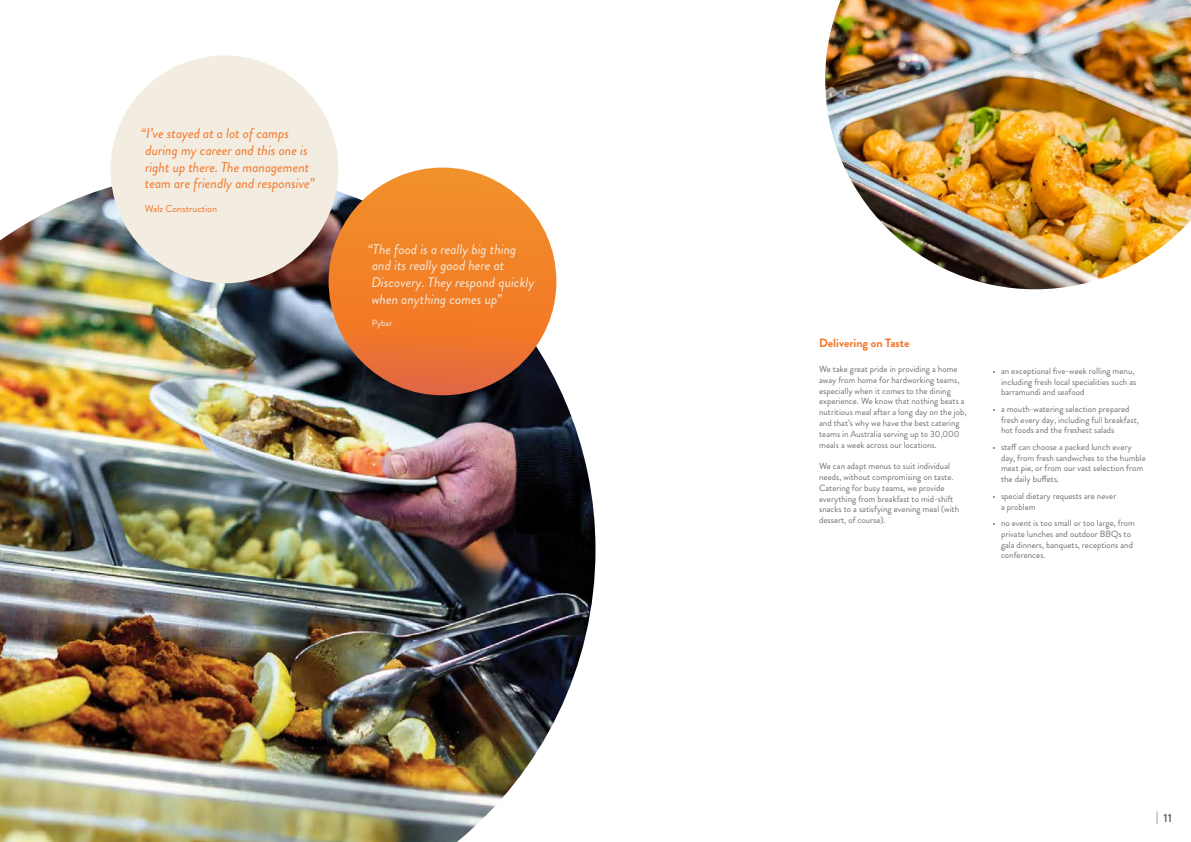
<style>
.page{position:relative;width:1191px;height:842px;background:#fff}
.page>*{position:absolute;margin:0;border:0;box-sizing:border-box;transform-origin:0 0}
.t1{font:italic 14px/16.8px "Brandon Grotesque";color:#f47424}
.t2{font:italic 14px/16.8px "Brandon Grotesque";color:#f2ece1}
.t3{font:700 12px "Brandon Grotesque";color:#f47424}
.t4{font:700 12px "Brandon Grotesque";color:#6d6e71}
.t5{font:10px "Brandon Grotesque";color:#f47424}
.t6{font:9px/10.8px "Brandon Grotesque";color:#6d6e71}
.t7{font:9px "Brandon Grotesque";color:#f2ece1}
</style>
<div class="page">
<img style="left:0;top:172px;width:595px;height:670px">
<div style="left:111px;top:56px;width:227px;height:227px;background:#f2ece1;border-radius:50%"></div>
<div style="left:328px;top:168px;width:228px;height:227px;background:linear-gradient(to bottom,#f59424,#e96a34);border-radius:114px"></div>
<img style="left:825px;top:0;width:366px;height:289px">
<h1 class="t1" style="left:141px;top:125px;width:175px">“I’ve stayed at a lot of camps during my career and this one is right up there. The management team are friendly and responsive”</h1>
<p class="t5" style="left:145px;top:201px;width:74px">Walz Construction</p>
<h1 class="t2" style="left:368px;top:241px;width:168px">“The food is a really big thing and its really good here at<br>Discovery. They respond quickly when anything comes up”</h1>
<p class="t7" style="left:372px;top:317px;width:22px">Pybar</p>
<h2 class="t3" style="left:819px;top:335px;width:92px">Delivering on Taste</h2>
<p class="t6" style="left:819px;top:364px;width:149px">We take great pride in providing a home away from home for hardworking teams, especially when it comes to the dining experience. We know that nothing beats a nutritious meal after a long day on the job, and that’s why we have the best catering teams in Australia serving up to 30,000 meals a week across our locations.</p>
<p class="t6" style="left:819px;top:461px;width:141px">We can adapt menus to suit individual needs, without compromising on taste.<br>Catering for busy teams, we provide everything from breakfast to mid-shift snacks to a satisfying evening meal (with dessert, of course).</p>
<p class="t6" style="left:1001px;top:365px;width:137px;text-indent:-9px">• an exceptional five-week rolling menu, including fresh local specialities such as barramundi and seafood</p>
<p class="t6" style="left:1001px;top:403px;width:139px;text-indent:-9px">• a mouth-watering selection prepared fresh every day, including full breakfast, hot foods and the freshest salads</p>
<p class="t6" style="left:1001px;top:441px;width:146px;text-indent:-9px">• staff can choose a packed lunch every day, from fresh sandwiches to the humble meat pie, or from our vast selection from the daily buffets.</p>
<p class="t6" style="left:1001px;top:490px;width:117px;text-indent:-9px">• special dietary requests are never a problem</p>
<p class="t6" style="left:1001px;top:518px;width:135px;text-indent:-9px">• no event is too small or too large, from private lunches and outdoor BBQs to gala dinners, banquets, receptions and conferences.</p>
<h2 class="t4" style="left:1156px;top:809px;width:18px">| 11</h2>
</div>
